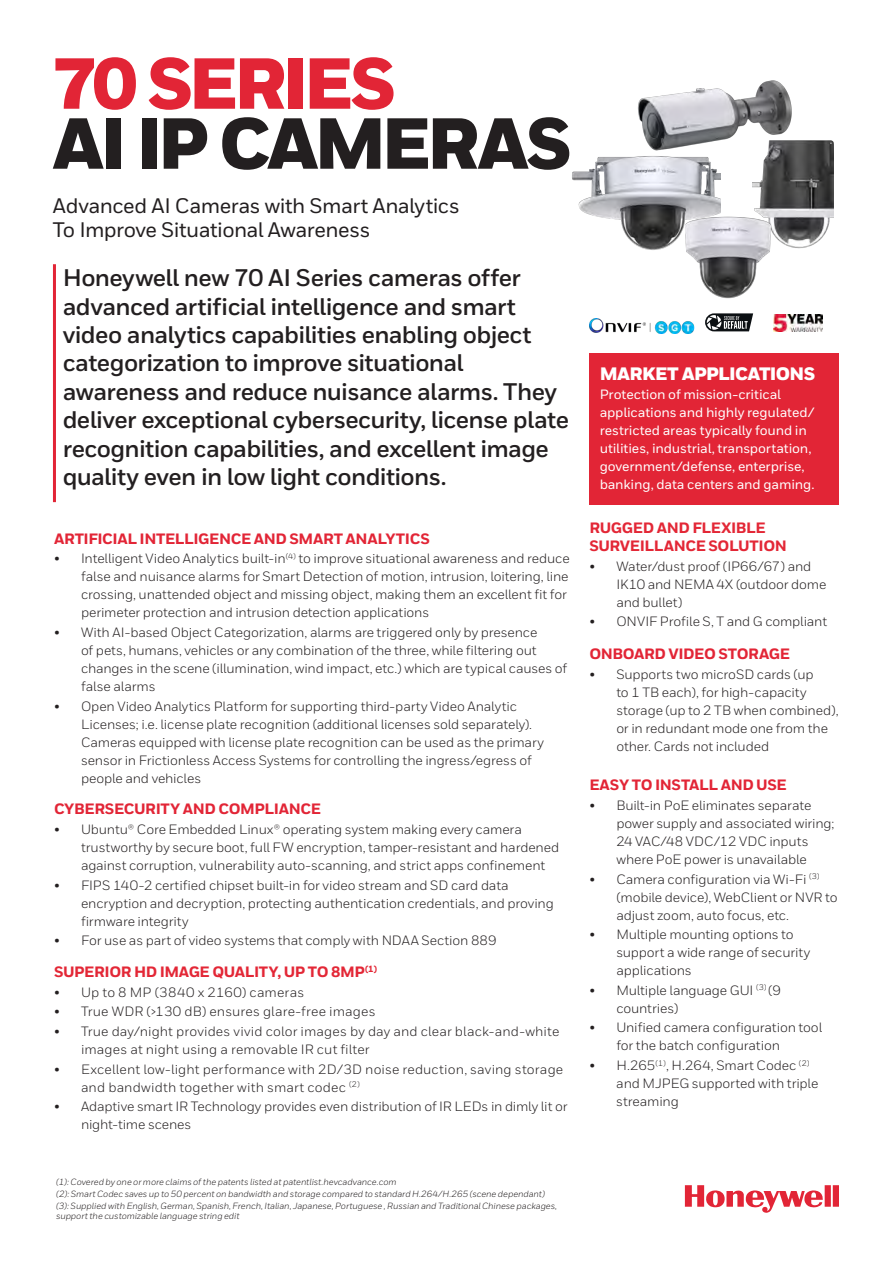
<style>
.page{position:relative;width:893px;height:1263px;background:#fff}
.page>*{position:absolute;margin:0;border:0;box-sizing:border-box;transform-origin:0 0}
._01_Cover__Heading_A{font:900 72px/60px "Honeywell Sans";letter-spacing:-.06em;color:#231f20}
._02_Cover__Subtitle{font:700 24px/28.5px "Honeywell Sans";letter-spacing:-.025em;color:#231f20}
._02_Cover__Subtitle-2{font:500 21px/24px "Honeywell Sans";letter-spacing:-.025em;color:#231f20}
.t1{font:900 18px "Honeywell Sans";letter-spacing:-.04em;color:#fff}
.t2{font:800 15px "Honeywell Sans";letter-spacing:-.025em;color:#e22536}
.t3{font:800 15px/18px "Honeywell Sans";letter-spacing:-.025em;color:#e32736}
.t4{font:13.5px/18px "Honeywell Sans";letter-spacing:-.01em;color:#231f20}
.t5{font:13.5px/18px "Honeywell Sans";letter-spacing:.01em;color:#231f20}
.t6{font:500 13.5px/18px "Honeywell Sans";letter-spacing:-.01em;color:#fff}
.t7{font:italic 9px/10.5px "Honeywell Sans";letter-spacing:-.005em;color:#231f20}
.s1{color:#e22536}
</style>
<div class="page">
<svg style="left:685px;top:1185px;width:154px;height:28px"></svg>
<hr style="left:53px;top:264px;width:3px;height:238px;background:#e22536">
<img style="left:572px;top:157px;width:149px;height:93px">
<img style="left:752px;top:140px;width:81px;height:109px">
<img style="left:665px;top:209px;width:125px;height:90px">
<img style="left:589px;top:318px;width:105px;height:16px">
<svg style="left:705px;top:313px;width:48px;height:18px"></svg>
<img style="left:624px;top:80px;width:175px;height:85px">
<img style="left:773px;top:314px;width:50px;height:18px">
<div style="left:589px;top:353px;width:250px;height:152px;background:#e22536"></div>
<p class="_01_Cover__Heading_A" style="left:52px;top:57px;width:521px"><span class="s1">70 SERIES<br></span>AI IP CAMERAS</p>
<p class="_02_Cover__Subtitle-2" style="left:53px;top:194px;width:408px">Advanced AI Cameras with Smart Analytics<br>To Improve Situational Awareness</p>
<p class="_02_Cover__Subtitle" style="left:63px;top:264px;width:508px">Honeywell new 70 AI Series cameras offer advanced artificial intelligence and smart video analytics capabilities enabling object categorization to improve situational awareness and reduce nuisance alarms. They deliver exceptional cybersecurity, license plate recognition capabilities, and excellent image quality even in low light conditions.</p>
<p class="t2" style="left:54px;top:529px;width:377px">ARTIFICIAL INTELLIGENCE AND SMART ANALYTICS</p>
<p class="t4" style="left:81px;top:550px;width:490px;text-indent:-27px">• Intelligent Video Analytics built-in<sup>(4)</sup> to improve situational awareness and reduce false and nuisance alarms for Smart Detection of motion, intrusion, loitering, line crossing, unattended object and missing object, making them an excellent fit for perimeter protection and intrusion detection applications</p>
<p class="t4" style="left:81px;top:623px;width:488px;text-indent:-27px">• With AI-based Object Categorization, alarms are triggered only by presence<br>of pets, humans, vehicles or any combination of the three, while filtering out changes in the scene (illumination, wind impact, etc.) which are typical causes of false alarms</p>
<p class="t4" style="left:81px;top:697px;width:464px;text-indent:-27px">• Open Video Analytics Platform for supporting third-party Video Analytic Licenses; i.e. license plate recognition (additional licenses sold separately).<br>Cameras equipped with license plate recognition can be used as the primary sensor in Frictionless Access Systems for controlling the ingress/egress of people and vehicles</p>
<p class="t2" style="left:54px;top:800px;width:268px">CYBERSECURITY AND COMPLIANCE</p>
<p class="t4" style="left:81px;top:820px;width:480px;text-indent:-27px">• Ubuntu® Core Embedded Linux® operating system making every camera trustworthy by secure boot, full FW encryption, tamper-resistant and hardened against corruption, vulnerability auto-scanning, and strict apps confinement</p>
<p class="t4" style="left:81px;top:876px;width:474px;text-indent:-27px">• FIPS 140-2 certified chipset built-in for video stream and SD card data encryption and decryption, protecting authentication credentials, and proving firmware integrity</p>
<p class="t4" style="left:54px;top:932px;width:444px">• For use as part of video systems that comply with NDAA Section 889</p>
<p class="t3" style="left:54px;top:963px;width:325px">SUPERIOR HD IMAGE QUALITY, UP TO 8MP<sup>(1)</sup></p>
<p class="t5" style="left:54px;top:983px;width:252px">• Up to 8 MP (3840 x 2160) cameras</p>
<p class="t5" style="left:54px;top:1003px;width:323px">• True WDR (&gt;130 dB) ensures glare-free images</p>
<p class="t5" style="left:81px;top:1022px;width:480px;text-indent:-27px">• True day/night provides vivid color images by day and clear black-and-white images at night using a removable IR cut filter</p>
<p class="t5" style="left:81px;top:1060px;width:484px;text-indent:-27px">• Excellent low-light performance with 2D/3D noise reduction, saving storage and bandwidth together with smart codec <sup>(2)</sup></p>
<p class="t4" style="left:81px;top:1097px;width:488px;text-indent:-27px">• Adaptive smart IR Technology provides even distribution of IR LEDs in dimly lit or night-time scenes</p>
<p class="t7" style="left:56px;top:1176px;width:342px">(1): Covered by one or more claims of the patents listed at patentlist.hevcadvance.com</p>
<p class="t7" style="left:56px;top:1188px;width:491px">(2): Smart Codec saves up to 50 percent on bandwidth and storage compared to standard H.264/H.265 (scene dependant)</p>
<p class="t7" style="left:56px;top:1200px;width:503px">(3): Supplied with English, German, Spanish, French, Italian, Japanese, Portuguese , Russian and Traditional Chinese packages, support the customizable language string edit</p>
<p class="t1" style="left:600px;top:362px;width:217px">MARKET APPLICATIONS</p>
<p class="t6" style="left:600px;top:386px;width:216px">Protection of mission-critical applications and highly regulated/ restricted areas typically found in utilities, industrial, transportation, government/defense, enterprise, banking, data centers and gaming.</p>
<p class="t3" style="left:589px;top:519px;width:199px">RUGGED AND FLEXIBLE<br>SURVEILLANCE SOLUTION</p>
<p class="t4" style="left:616px;top:557px;width:212px;text-indent:-27px">• Water/dust proof (IP66/67) and<br>IK10 and NEMA 4X (outdoor dome and bullet)</p>
<p class="t4" style="left:589px;top:612px;width:239px">• ONVIF Profile S, T and G compliant</p>
<p class="t2" style="left:589px;top:645px;width:202px">ONBOARD VIDEO STORAGE</p>
<p class="t4" style="left:616px;top:665px;width:224px;text-indent:-27px">• Supports two microSD cards (up<br>to 1 TB each), for high-capacity storage (up to 2 TB when combined), or in redundant mode one from the other. Cards not included</p>
<p class="t2" style="left:589px;top:776px;width:199px">EASY TO INSTALL AND USE</p>
<p class="t4" style="left:616px;top:796px;width:220px;text-indent:-27px">• Built-in PoE eliminates separate power supply and associated wiring;<br>24 VAC/48 VDC/12 VDC inputs where PoE power is unavailable</p>
<p class="t4" style="left:616px;top:870px;width:223px;text-indent:-27px">• Camera configuration via Wi-Fi <sup>(3) </sup>(mobile device), WebClient or NVR to adjust zoom, auto focus, etc.</p>
<p class="t4" style="left:616px;top:925px;width:195px;text-indent:-27px">• Multiple mounting options to support a wide range of security applications</p>
<p class="t4" style="left:616px;top:981px;width:166px;text-indent:-27px">• Multiple language GUI <sup>(3)</sup> (9 countries)</p>
<p class="t4" style="left:616px;top:1019px;width:207px;text-indent:-27px">• Unified camera configuration tool for the batch configuration</p>
<p class="t4" style="left:616px;top:1056px;width:204px;text-indent:-27px">• H.265<sup>(1)</sup>, H.264, Smart Codec <sup>(2) </sup>and MJPEG supported with triple streaming</p>
</div>
